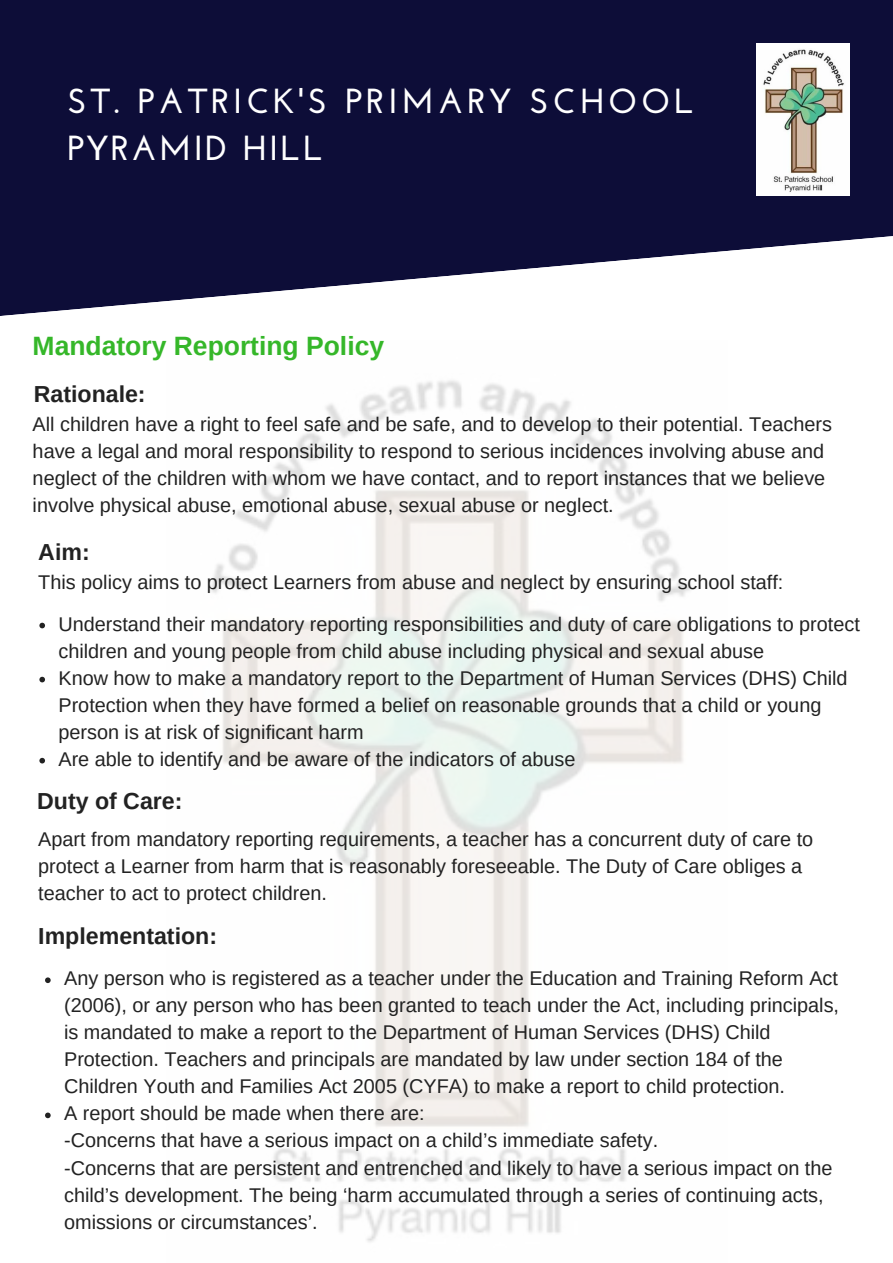
<style>
.page{position:relative;width:893px;height:1263px;background:#fff}
.page>*{position:absolute;margin:0;border:0;box-sizing:border-box;transform-origin:0 0}
.t1{font:700 34.8px/47.2px "Josefin Sans";letter-spacing:.11em;color:#fff}
.t2{font:700 26.55px "Arimo";color:#35b729}
.t3{font:700 23.25px "Arimo";color:#222}
.t4{font:19.8px/27px "Arimo";color:#222}
</style>
<div class="page">
<svg style="left:0;top:0;width:893px;height:316px;background:#2d2d52"></svg>
<img style="left:757px;top:44px;width:92px;height:152px">
<img style="left:211px;top:380px;width:480px;height:862px">
<svg style="left:39px;top:623px;width:6px;height:5px"></svg>
<svg style="left:39px;top:677px;width:6px;height:5px"></svg>
<svg style="left:39px;top:758px;width:6px;height:5px"></svg>
<svg style="left:45px;top:977px;width:6px;height:6px"></svg>
<svg style="left:45px;top:1112px;width:6px;height:6px"></svg>
<h1 class="t1" style="left:68px;top:80px;width:629px">ST. PATRICK'S PRIMARY SCHOOL<br>PYRAMID HILL</h1>
<h2 class="t2" style="left:33px;top:331px;width:353px">Mandatory Reporting Policy</h2>
<p class="t3" style="left:34px;top:381px;width:113px">Rationale:</p>
<p class="t4" style="left:33px;top:411px;width:801px">All children have a right to feel safe and be safe, and to develop to their potential. Teachers have a legal and moral responsibility to respond to serious incidences involving abuse and neglect of the children with whom we have contact, and to report instances that we believe involve physical abuse, emotional abuse, sexual abuse or neglect.</p>
<p class="t3" style="left:38px;top:539px;width:53px">Aim:</p>
<p class="t4" style="left:38px;top:568px;width:747px">This policy aims to protect Learners from abuse and neglect by ensuring school staff:</p>
<p class="t4" style="left:58px;top:610px;width:803px">Understand their mandatory reporting responsibilities and duty of care obligations to protect children and young people from child abuse including physical and sexual abuse<br>Know how to make a mandatory report to the Department of Human Services (DHS) Child Protection when they have formed a belief on reasonable grounds that a child or young person is at risk of significant harm<br>Are able to identify and be aware of the indicators of abuse</p>
<p class="t3" style="left:37px;top:787px;width:147px">Duty of Care:</p>
<p class="t4" style="left:38px;top:825px;width:776px">Apart from mandatory reporting requirements, a teacher has a concurrent duty of care to protect a Learner from harm that is reasonably foreseeable. The Duty of Care obliges a teacher to act to protect children.</p>
<p class="t3" style="left:38px;top:923px;width:180px">Implementation:</p>
<p class="t4" style="left:64px;top:965px;width:776px">Any person who is registered as a teacher under the Education and Training Reform Act (2006), or any person who has been granted to teach under the Act, including principals, is mandated to make a report to the Department of Human Services (DHS) Child Protection. Teachers and principals are mandated by law under section 184 of the Children Youth and Families Act 2005 (CYFA) to make a report to child protection.<br>A report should be made when there are:<br>-Concerns that have a serious impact on a child’s immediate safety.<br>-Concerns that are persistent and entrenched and likely to have a serious impact on the child’s development. The being ‘harm accumulated through a series of continuing acts, omissions or circumstances’.</p>
</div>
